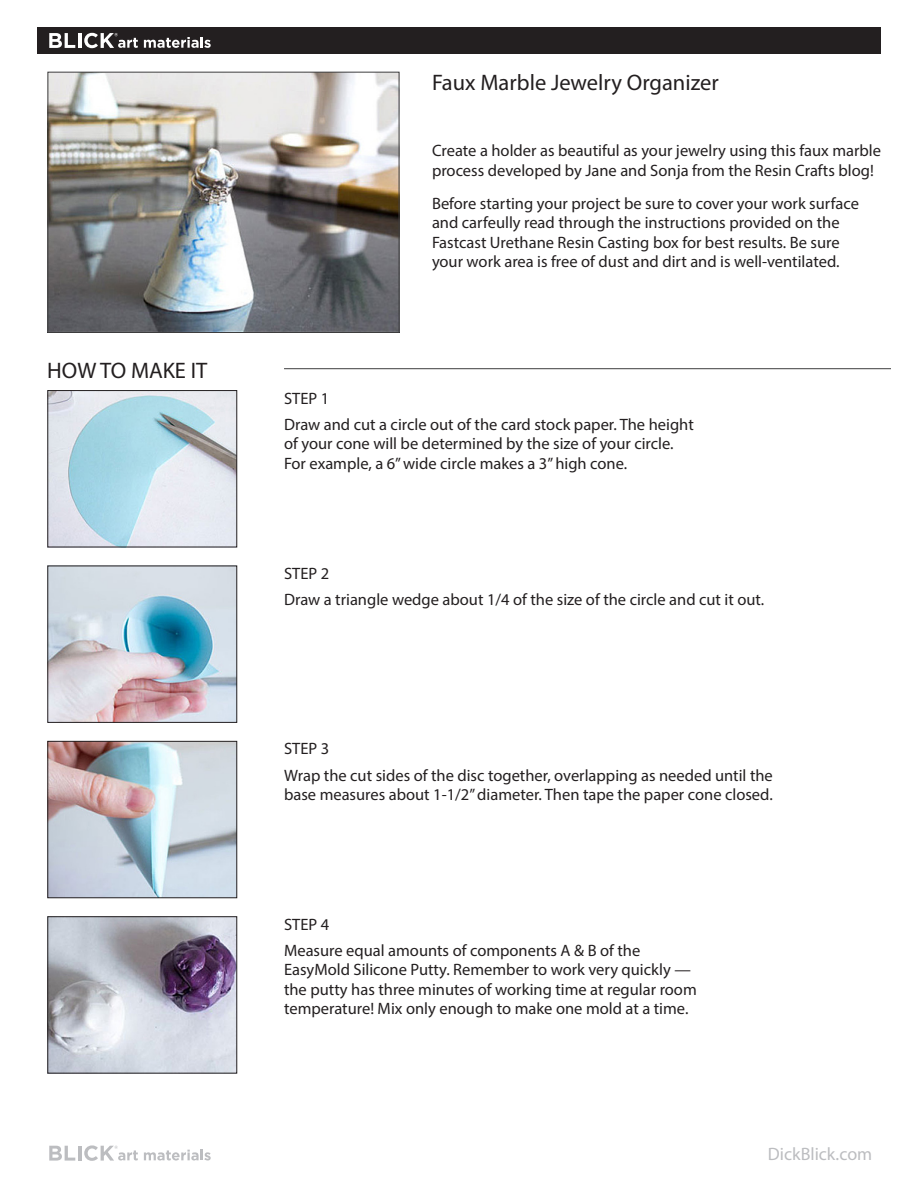
<style>
.page{position:relative;width:918px;height:1188px;background:#fff}
.page>*{position:absolute;margin:0;border:0;box-sizing:border-box;transform-origin:0 0}
.t1{font:22.5px "Myriad Pro";color:#231f20}
.t2{font:18px "Myriad Pro";color:#bcbdc0}
.Step_Instructions{font:16.5px/19.5px "Myriad Pro";color:#231f20}
</style>
<div class="page">
<svg style="left:49px;top:1146px;width:26px;height:15px"></svg>
<hr style="left:78px;top:1146px;width:3px;height:15px;background:#bcbdc0">
<svg style="left:144px;top:1150px;width:67px;height:11px"></svg>
<svg style="left:84px;top:1145px;width:54px;height:16px"></svg>
<div style="left:37px;top:27px;width:844px;height:27px;background:#231f20"></div>
<svg style="left:49px;top:33px;width:26px;height:15px"></svg>
<hr style="left:78px;top:33px;width:3px;height:15px;background:#fff">
<svg style="left:144px;top:37px;width:67px;height:11px"></svg>
<svg style="left:84px;top:33px;width:54px;height:15px"></svg>
<img style="left:50px;top:74px;width:347px;height:257px">
<div style="left:48px;top:72px;width:351px;height:261px;border:1px solid #3e3e3f"></div>
<hr style="left:284px;top:368px;width:607px;height:1px;background:#3e3e3f">
<img style="left:50px;top:392px;width:185px;height:153px">
<div style="left:48px;top:390px;width:189px;height:157px;border:1px solid #231f20"></div>
<img style="left:50px;top:743px;width:185px;height:153px">
<div style="left:48px;top:741px;width:189px;height:157px;border:1px solid #231f20"></div>
<img style="left:50px;top:568px;width:185px;height:153px">
<div style="left:48px;top:566px;width:189px;height:157px;border:1px solid #231f20"></div>
<img style="left:50px;top:919px;width:185px;height:152px">
<p class="t1" style="left:47px;top:356px;width:162px">HOW TO MAKE IT</p>
<p class="t1" style="left:432px;top:69px;width:288px">Faux Marble Jewelry Organizer</p>
<p class="Step_Instructions" style="left:432px;top:141px;width:451px">Create a holder as beautiful as your jewelry using this faux marble process developed by Jane and Sonja from the Resin Crafts blog!</p>
<p class="Step_Instructions" style="left:432px;top:193px;width:429px">Before starting your project be sure to cover your work surface and carfeully read through the instructions provided on the Fastcast Urethane Resin Casting box for best results. Be sure your work area is free of dust and dirt and is well-ventilated.</p>
<p class="Step_Instructions" style="left:284px;top:388px;width:47px">STEP 1</p>
<p class="Step_Instructions" style="left:284px;top:414px;width:411px">Draw and cut a circle out of the card stock paper. The height of your cone will be determined by the size of your circle.<br>For example, a 6” wide circle makes a 3” high cone.</p>
<p class="Step_Instructions" style="left:284px;top:563px;width:47px">STEP 2</p>
<p class="Step_Instructions" style="left:284px;top:590px;width:482px">Draw a triangle wedge about 1/4 of the size of the circle and cut it out.</p>
<p class="Step_Instructions" style="left:284px;top:739px;width:47px">STEP 3</p>
<p class="Step_Instructions" style="left:284px;top:765px;width:490px">Wrap the cut sides of the disc together, overlapping as needed until the base measures about 1-1/2” diameter. Then tape the paper cone closed.</p>
<p class="Step_Instructions" style="left:284px;top:914px;width:47px">STEP 4</p>
<p class="Step_Instructions" style="left:284px;top:940px;width:414px">Measure equal amounts of components A &amp; B of the EasyMold Silicone Putty. Remember to work very quickly — the putty has three minutes of working time at regular room temperature! Mix only enough to make one mold at a time.</p>
<p class="t2" style="left:768px;top:1143px;width:106px">DickBlick.com</p>
</div>
